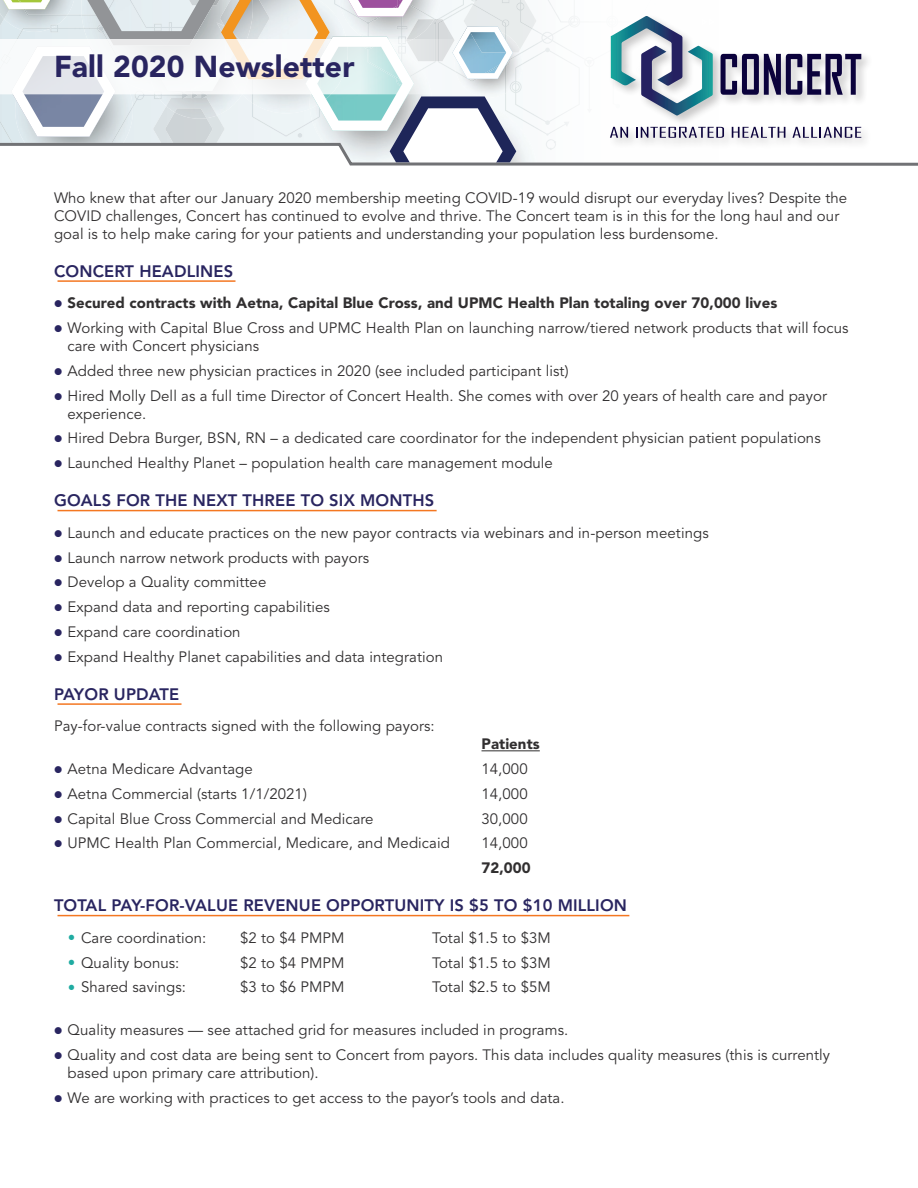
<style>
.page{position:relative;width:918px;height:1188px;background:#fff}
.page>*{position:absolute;margin:0;border:0;box-sizing:border-box;transform-origin:0 0}
.t1{font:900 30px "Avenir LT Std";letter-spacing:.005em;color:#292560}
.t2{font:800 16.5px "Avenir LT Std";letter-spacing:.01em;color:#292560}
.t3{font:15px/24.8px "Avenir LT Std";letter-spacing:.005em;color:#312f30}
.t4{font:900 15px "Avenir LT Std";letter-spacing:.005em;color:#312f30}
</style>
<div class="page">
<svg style="left:348px;top:162px;width:570px;height:4px;background:#868689"></svg>
<div style="left:608px;top:14px;width:266px;height:136px;background:#231f20;opacity:.25"></div>
<svg style="left:0;top:0;width:861px;height:163px"></svg>
<hr style="left:58px;top:280px;width:178px;height:2px;background:#f47721">
<hr style="left:58px;top:510px;width:379px;height:1px;background:#f47721">
<hr style="left:58px;top:703px;width:124px;height:2px;background:#f47721">
<hr style="left:482px;top:750px;width:58px;height:1px;background:#312f30">
<hr style="left:58px;top:915px;width:571px;height:1px;background:#f47721">
<svg style="left:0;top:39px;width:524px;height:55px;fill:#f6f7f7"></svg>
<h1 class="t1" style="left:54px;top:48px;width:302px">Fall 2020 Newsletter</h1>
<p class="t3" style="left:54px;top:189px;width:795px;line-height:18px">Who knew that after our January 2020 membership meeting COVID-19 would disrupt our everyday lives? Despite the<br>COVID challenges, Concert has continued to evolve and thrive. The Concert team is in this for the long haul and our goal is to help make caring for your patients and understanding your population less burdensome.</p>
<p class="t2" style="left:54px;top:261px;width:181px">CONCERT HEADLINES</p>
<p class="t4" style="left:68px;top:294px;width:711px">Secured contracts with Aetna, Capital Blue Cross, and UPMC Health Plan totaling over 70,000 lives</p>
<p class="t3" style="left:68px;top:319px;width:783px;line-height:18px">Working with Capital Blue Cross and UPMC Health Plan on launching narrow/tiered network products that will focus care with Concert physicians</p>
<p class="t3" style="left:68px;top:359px;width:761px">Added three new physician practices in 2020 (see included participant list)<br>Hired Molly Dell as a full time Director of Concert Health. She comes with over 20 years of health care and payor</p>
<p class="t3" style="left:68px;top:401px;width:755px">experience.<br>Hired Debra Burger, BSN, RN – a dedicated care coordinator for the independent physician patient populations<br>Launched Healthy Planet – population health care management module</p>
<p class="t2" style="left:54px;top:491px;width:382px">GOALS FOR THE NEXT THREE TO SIX MONTHS</p>
<p class="t3" style="left:68px;top:521px;width:643px">Launch and educate practices on the new payor contracts via webinars and in-person meetings Launch narrow network products with payors<br>Develop a Quality committee<br>Expand data and reporting capabilities<br>Expand care coordination<br>Expand Healthy Planet capabilities and data integration</p>
<p class="t2" style="left:54px;top:684px;width:127px">PAYOR UPDATE</p>
<p class="t3" style="left:54px;top:714px;width:382px">Pay-for-value contracts signed with the following payors:</p>
<p class="t4" style="left:482px;top:735px;width:60px">Patients</p>
<p class="t3" style="left:68px;top:757px;width:187px">Aetna Medicare Advantage</p>
<p class="t3" style="left:482px;top:757px;width:48px">14,000</p>
<p class="t3" style="left:68px;top:782px;width:241px">Aetna Commercial (starts 1/1/2021)</p>
<p class="t3" style="left:482px;top:782px;width:48px">14,000</p>
<p class="t3" style="left:68px;top:806px;width:308px">Capital Blue Cross Commercial and Medicare</p>
<p class="t3" style="left:482px;top:806px;width:48px">30,000</p>
<p class="t3" style="left:68px;top:831px;width:384px">UPMC Health Plan Commercial, Medicare, and Medicaid</p>
<p class="t3" style="left:482px;top:831px;width:48px">14,000</p>
<p class="t4" style="left:482px;top:859px;width:51px">72,000</p>
<p class="t2" style="left:54px;top:896px;width:575px">TOTAL PAY-FOR-VALUE REVENUE OPPORTUNITY IS $5 TO $10 MILLION</p>
<p class="t3" style="left:81px;top:926px;width:127px">Care coordination:</p>
<p class="t3" style="left:240px;top:926px;width:106px">$2 to $4 PMPM</p>
<p class="t3" style="left:432px;top:926px;width:121px">Total $1.5 to $3M</p>
<p class="t3" style="left:81px;top:950px;width:100px">Quality bonus:</p>
<p class="t3" style="left:240px;top:950px;width:106px">$2 to $4 PMPM</p>
<p class="t3" style="left:432px;top:950px;width:121px">Total $1.5 to $3M</p>
<p class="t3" style="left:81px;top:975px;width:106px">Shared savings:</p>
<p class="t3" style="left:240px;top:975px;width:106px">$3 to $6 PMPM</p>
<p class="t3" style="left:432px;top:975px;width:121px">Total $2.5 to $5M</p>
<p class="t3" style="left:68px;top:1018px;width:764px">Quality measures — see attached grid for measures included in programs.<br>Quality and cost data are being sent to Concert from payors. This data includes quality measures (this is currently</p>
<p class="t3" style="left:68px;top:1061px;width:499px">based upon primary care attribution).<br>We are working with practices to get access to the payor’s tools and data.</p>
</div>
